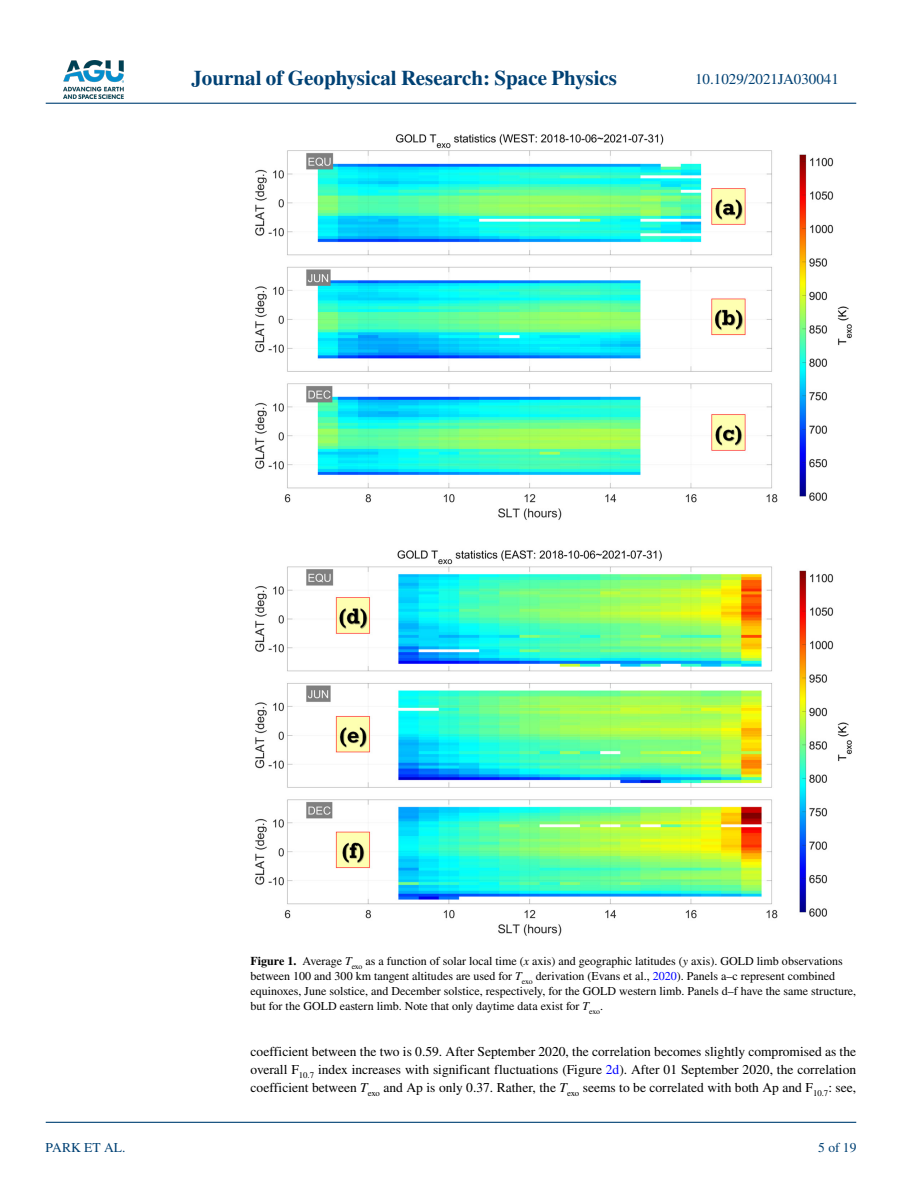
<style>
.page{position:relative;width:902px;height:1183px;background:#fff}
.page>*{position:absolute;margin:0;border:0;box-sizing:border-box;transform-origin:0 0}
.t1{font:700 21px "STIX";color:#004174}
.t2{font:15px "STIX";color:#004174}
.t3{font:13.5px/18px "STIX";color:#000;text-align:justify}
.t4{font:13.5px "STIX";color:#004174}
.t5{font:12px/15px "STIX";color:#000}
.s1{font-weight:700}
.s2{font-style:italic}
.s3{color:#00f}
</style>
<div class="page">
<img style="left:63px;top:60px;width:60px;height:39px">
<hr style="left:46px;top:103px;width:810px;height:1px;background:#004174">
<hr style="left:46px;top:1121px;width:810px;height:1px;background:#004174">
<img style="left:255px;top:134px;width:597px;height:802px">
<h1 class="t1" style="left:191px;top:66px;width:427px">Journal of Geophysical Research: Space Physics</h1>
<p class="t2" style="left:695px;top:69px;width:145px">10.1029/2021JA030041</p>
<p class="t4" style="left:45px;top:1138px;width:81px">PARK ET AL.</p>
<p class="t5" style="left:250px;top:954px;width:607px"><span class="s1">Figure 1.</span> Average <span class="s2">T</span><sub>exo</sub> as a function of solar local time (<span class="s2">x</span> axis) and geographic latitudes (<span class="s2">y</span> axis). GOLD limb observations between 100 and 300 km tangent altitudes are used for <span class="s2">T</span><sub>exo</sub> derivation (Evans et al., <span class="s3">2020</span>). Panels a–c represent combined equinoxes, June solstice, and December solstice, respectively, for the GOLD western limb. Panels d–f have the same structure, but for the GOLD eastern limb. Note that only daytime data exist for <span class="s2">T</span><sub>exo</sub>.</p>
<p class="t3" style="left:250px;top:1043px;width:607px">coefficient between the two is 0.59. After September 2020, the correlation becomes slightly compromised as the overall F<sub>10.7</sub> index increases with significant fluctuations (Figure <span class="s3">2d</span>). After 01 September 2020, the correlation coefficient between <span class="s2">T</span><sub>exo</sub> and Ap is only 0.37. Rather, the <span class="s2">T</span><sub>exo</sub> seems to be correlated with both Ap and F<sub>10.7</sub>: see,</p>
<p class="t4" style="left:818px;top:1138px;width:40px">5 of 19</p>
</div>
